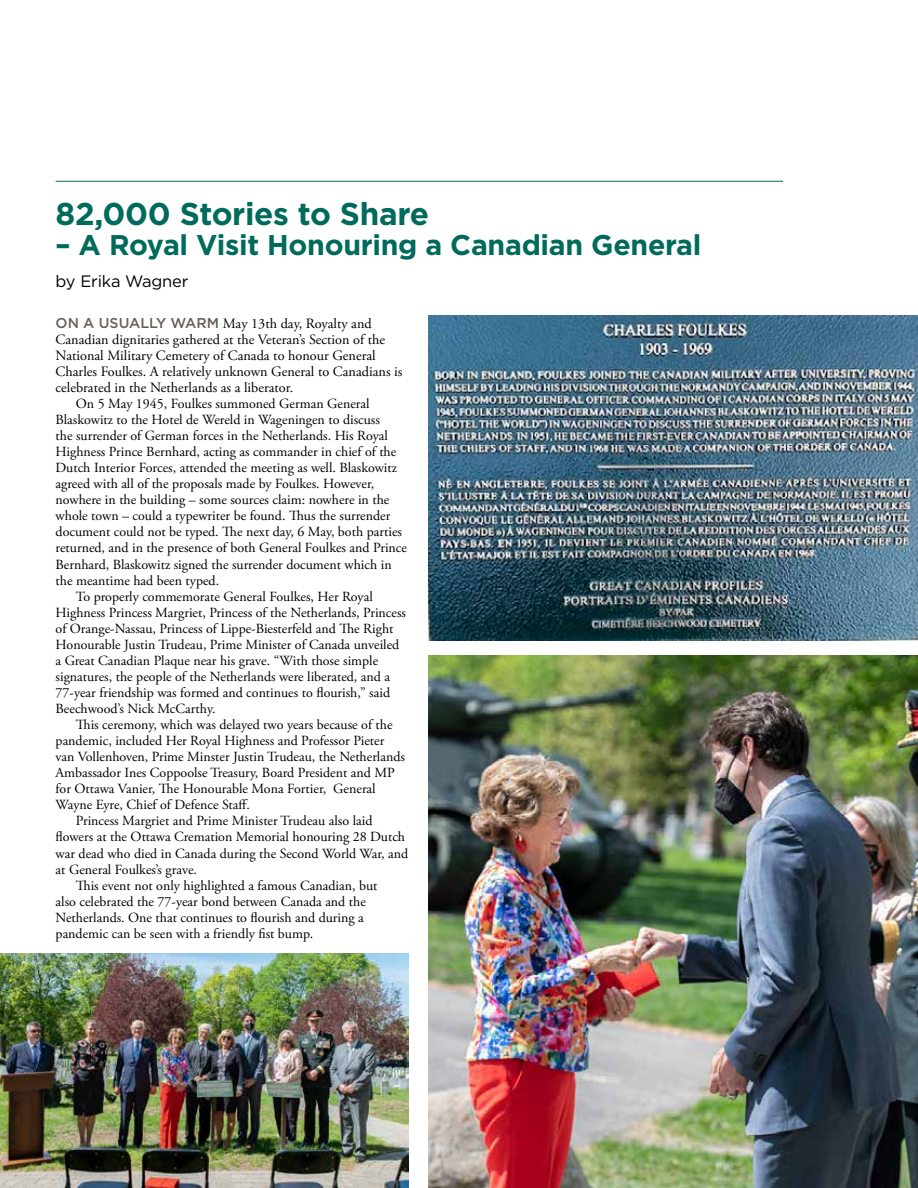
<style>
.page{position:relative;width:918px;height:1188px;background:#fff}
.page>*{position:absolute;margin:0;border:0;box-sizing:border-box;transform-origin:0 0}
.t1{font:700 31.5px "Gotham";letter-spacing:-.01em;color:#006a5b}
.t2{font:700 28.5px "Gotham";letter-spacing:-.01em;color:#006a5b}
.t3{font:16.5px "Gotham";letter-spacing:-.01em;color:#000}
.t4{font:14.25px/16px "Adobe Garamond Pro";color:#000}
.t5{font:13.95px "Adobe Garamond Pro";color:#000}
.s1{font-family:"Gotham HTF";font-weight:500;color:#686058}
</style>
<div class="page">
<img style="left:0;top:954px;width:408px;height:234px">
<hr style="left:56px;top:181px;width:727px;height:1px;background:#006a5b">
<img style="left:429px;top:316px;width:489px;height:325px">
<img style="left:429px;top:656px;width:489px;height:532px">
<h1 class="t1" style="left:56px;top:193px;width:375px">82,000 Stories to Share</h1>
<h2 class="t2" style="left:56px;top:226px;width:647px">– A Royal Visit Honouring a Canadian General</h2>
<p class="t3" style="left:56px;top:272px;width:134px">by Erika Wagner</p>
<p class="t4" style="left:56px;top:316px;width:348px"><span class="s1">ON A USUALLY WARM</span> May 13th day, Royalty and Canadian dignitaries gathered at the Veteran’s Section of the National Military Cemetery of Canada to honour General Charles Foulkes. A relatively unknown General to Canadians is celebrated in the Netherlands as a liberator.</p>
<p class="t5" style="left:76px;top:395px;width:295px">On 5 May 1945, Foulkes summoned German General</p>
<p class="t5" style="left:56px;top:411px;width:326px">Blaskowitz to the Hotel de Wereld in Wageningen to discuss</p>
<p class="t5" style="left:56px;top:427px;width:334px">the surrender of German forces in the Netherlands. His Royal</p>
<p class="t5" style="left:56px;top:443px;width:342px">Highness Prince Bernhard, acting as commander in chief of the</p>
<p class="t5" style="left:56px;top:459px;width:343px">Dutch Interior Forces, attended the meeting as well. Blaskowitz</p>
<p class="t5" style="left:56px;top:475px;width:320px">agreed with all of the proposals made by Foulkes. However,</p>
<p class="t5" style="left:56px;top:491px;width:335px">nowhere in the building – some sources claim: nowhere in the</p>
<p class="t5" style="left:56px;top:508px;width:336px">whole town – could a typewriter be found. Thus the surrender</p>
<p class="t5" style="left:56px;top:524px;width:348px">document could not be typed. The next day, 6 May, both parties</p>
<p class="t5" style="left:56px;top:540px;width:353px">returned, and in the presence of both General Foulkes and Prince</p>
<p class="t5" style="left:56px;top:556px;width:338px">Bernhard, Blaskowitz signed the surrender document which in</p>
<p class="t5" style="left:56px;top:572px;width:165px">the meantime had been typed.</p>
<p class="t5" style="left:76px;top:588px;width:298px">To properly commemorate General Foulkes, Her Royal</p>
<p class="t5" style="left:56px;top:604px;width:352px">Highness Princess Margriet, Princess of the Netherlands, Princess</p>
<p class="t5" style="left:56px;top:620px;width:339px">of Orange-Nassau, Princess of Lippe-Biesterfeld and The Right</p>
<p class="t5" style="left:56px;top:636px;width:345px">Honourable Justin Trudeau, Prime Minister of Canada unveiled</p>
<p class="t5" style="left:56px;top:652px;width:324px">a Great Canadian Plaque near his grave. “With those simple</p>
<p class="t5" style="left:56px;top:668px;width:336px">signatures, the people of the Netherlands were liberated, and a</p>
<p class="t5" style="left:56px;top:684px;width:336px">77-year friendship was formed and continues to flourish,” said</p>
<p class="t5" style="left:56px;top:700px;width:161px">Beechwood’s Nick McCarthy.</p>
<p class="t5" style="left:76px;top:716px;width:318px">This ceremony, which was delayed two years because of the</p>
<p class="t5" style="left:56px;top:732px;width:330px">pandemic, included Her Royal Highness and Professor Pieter</p>
<p class="t5" style="left:56px;top:748px;width:351px">van Vollenhoven, Prime Minster Justin Trudeau, the Netherlands</p>
<p class="t5" style="left:56px;top:764px;width:341px">Ambassador Ines Coppoolse Treasury, Board President and MP</p>
<p class="t5" style="left:56px;top:781px;width:322px">for Ottawa Vanier, The Honourable Mona Fortier, General</p>
<p class="t5" style="left:56px;top:797px;width:196px">Wayne Eyre, Chief of Defence Staff.</p>
<p class="t5" style="left:76px;top:813px;width:298px">Princess Margriet and Prime Minister Trudeau also laid</p>
<p class="t5" style="left:56px;top:829px;width:351px">flowers at the Ottawa Cremation Memorial honouring 28 Dutch</p>
<p class="t5" style="left:56px;top:845px;width:354px">war dead who died in Canada during the Second World War, and</p>
<p class="t5" style="left:56px;top:861px;width:143px">at General Foulkes’s grave.</p>
<p class="t5" style="left:76px;top:877px;width:303px">This event not only highlighted a famous Canadian, but</p>
<p class="t5" style="left:56px;top:893px;width:312px">also celebrated the 77-year bond between Canada and the</p>
<p class="t5" style="left:56px;top:909px;width:310px">Netherlands. One that continues to flourish and during a</p>
<p class="t5" style="left:56px;top:925px;width:259px">pandemic can be seen with a friendly fist bump.</p>
</div>
